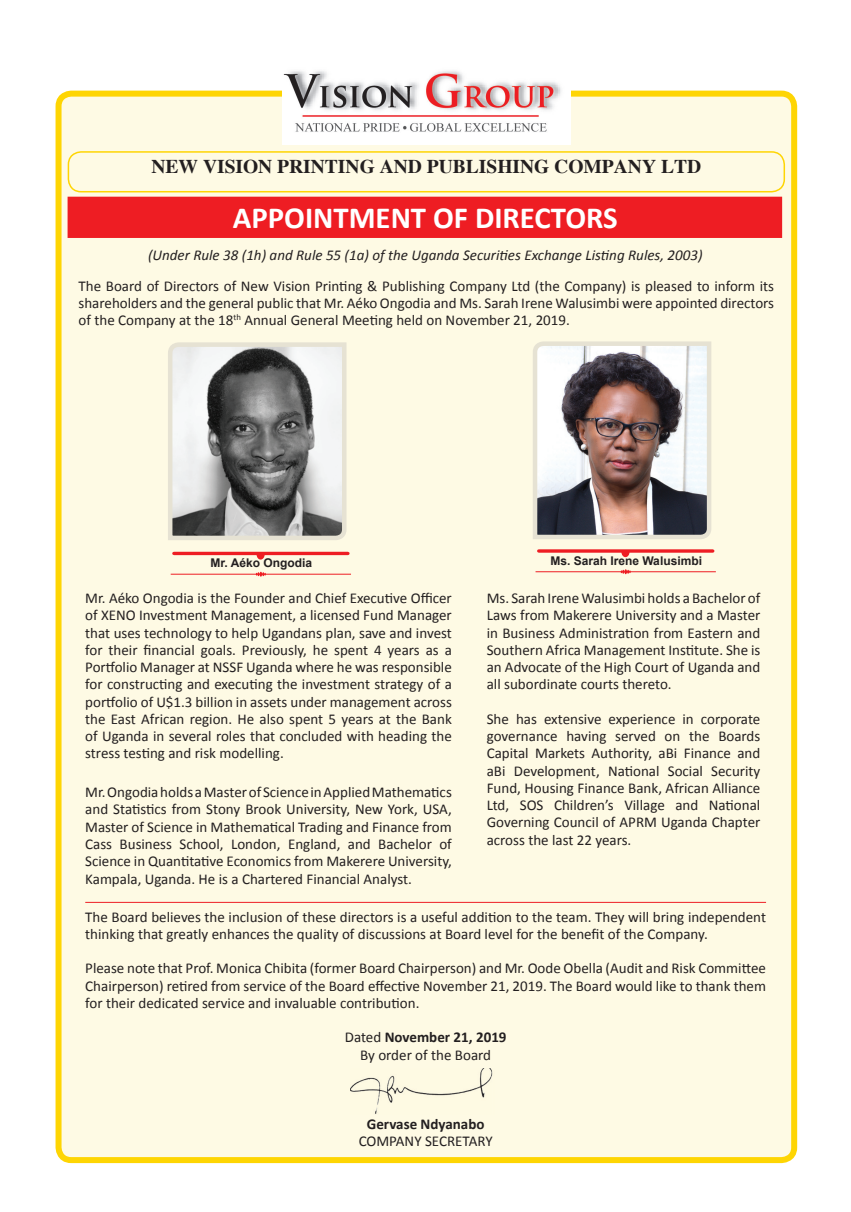
<style>
.page{position:relative;width:851px;height:1212px;background:#fff}
.page>*{position:absolute;margin:0;border:0;box-sizing:border-box;transform-origin:0 0}
.t1{font:700 30.75px "Calibri";color:#fff}
.t2{font:700 19.5px "Times";color:#231f20}
.t3{font:15px/17.2px "Calibri";color:#231f20;text-align:justify}
.t4{font:italic 15px "Calibri";color:#231f20}
.t5{font:700 15px "Calibri";color:#231f20}
.t6{font:700 12px "Arial";color:#231f20}
.s1{font-weight:700}
</style>
<div class="page">
<div style="left:59px;top:94px;width:735px;height:1066px;background:#fefae4;border-radius:13px"></div>
<div style="left:55px;top:91px;width:742px;height:1072px;border:6px solid #fed503;border-radius:13px"></div>
<div style="left:68px;top:151px;width:717px;height:41px;border:2px solid #fed503;border-radius:13px"></div>
<div style="left:68px;top:197px;width:714px;height:41px;background:#ee1d23"></div>
<img style="left:282px;top:71px;width:288px;height:73px">
<svg style="left:168px;top:342px;width:179px;height:198px;background:#a1a1a0"></svg>
<img style="left:533px;top:341px;width:178px;height:198px">
<hr style="left:171px;top:574px;width:180px;height:1px;background:#ee1d23">
<svg style="left:256px;top:572px;width:10px;height:5px"></svg>
<hr style="left:535px;top:571px;width:180px;height:1px;background:#ee1d23">
<svg style="left:620px;top:569px;width:10px;height:5px"></svg>
<hr style="left:174px;top:552px;width:174px;height:3px;background:#ee1d23">
<svg style="left:256px;top:555px;width:8px;height:5px"></svg>
<svg style="left:538px;top:549px;width:174px;height:4px"></svg>
<svg style="left:621px;top:552px;width:8px;height:5px"></svg>
<hr style="left:85px;top:902px;width:681px;height:1px;background:#ee1d23">
<img style="left:350px;top:1069px;width:143px;height:45px">
<h2 class="t2" style="left:151px;top:155px;width:551px">NEW VISION PRINTING AND PUBLISHING COMPANY LTD</h2>
<h1 class="t1" style="left:233px;top:198px;width:386px">APPOINTMENT OF DIRECTORS</h1>
<p class="t4" style="left:148px;top:245px;width:556px">(Under Rule 38 (1h) and Rule 55 (1a) of the Uganda Securities Exchange Listing Rules, 2003)</p>
<p class="t3" style="left:79px;top:277px;width:697px">The Board of Directors of New Vision Printing &amp; Publishing Company Ltd (the Company) is pleased to inform its shareholders and the general public that Mr. Aéko Ongodia and Ms. Sarah Irene Walusimbi were appointed directors of the Company at the 18<sup>th</sup> Annual General Meeting held on November 21, 2019.</p>
<p class="t6" style="left:210px;top:555px;width:103px">Mr. Aéko Ongodia</p>
<p class="t6" style="left:550px;top:553px;width:153px">Ms. Sarah Irene Walusimbi</p>
<p class="t3" style="left:85px;top:589px;width:368px">Mr. Aéko Ongodia is the Founder and Chief Executive Officer of XENO Investment Management, a licensed Fund Manager that uses technology to help Ugandans plan, save and invest for their financial goals. Previously, he spent 4 years as a Portfolio Manager at NSSF Uganda where he was responsible for constructing and executing the investment strategy of a portfolio of U$1.3 billion in assets under management across the East African region. He also spent 5 years at the Bank of Uganda in several roles that concluded with heading the stress testing and risk modelling.</p>
<p class="t3" style="left:85px;top:784px;width:368px">Mr. Ongodia holds a Master of Science in Applied Mathematics and Statistics from Stony Brook University, New York, USA, Master of Science in Mathematical Trading and Finance from Cass Business School, London, England, and Bachelor of Science in Quantitative Economics from Makerere University, Kampala, Uganda. He is a Chartered Financial Analyst.</p>
<p class="t3" style="left:486px;top:589px;width:275px">Ms. Sarah Irene Walusimbi holds a Bachelor of Laws from Makerere University and a Master in Business Administration from Eastern and Southern Africa Management Institute. She is an Advocate of the High Court of Uganda and all subordinate courts thereto.</p>
<p class="t3" style="left:486px;top:710px;width:275px">She has extensive experience in corporate governance having served on the Boards Capital Markets Authority, aBi Finance and aBi Development, National Social Security Fund, Housing Finance Bank, African Alliance Ltd, SOS Children’s Village and National Governing Council of APRM Uganda Chapter across the last 22 years.</p>
<p class="t3" style="left:85px;top:908px;width:682px">The Board believes the inclusion of these directors is a useful addition to the team. They will bring independent thinking that greatly enhances the quality of discussions at Board level for the benefit of the Company.</p>
<p class="t3" style="left:85px;top:960px;width:682px">Please note that Prof. Monica Chibita (former Board Chairperson) and Mr. Oode Obella (Audit and Risk Committee Chairperson) retired from service of the Board effective November 21, 2019. The Board would like to thank them for their dedicated service and invaluable contribution.</p>
<p class="t3" style="left:345px;top:1029px;width:163px;text-align:center">Dated <span class="s1">November 21, 2019<br></span>By order of the Board</p>
<p class="t5" style="left:367px;top:1114px;width:119px">Gervase Ndyanabo</p>
<p class="t3" style="left:358px;top:1132px;width:135px">COMPANY SECRETARY</p>
</div>
